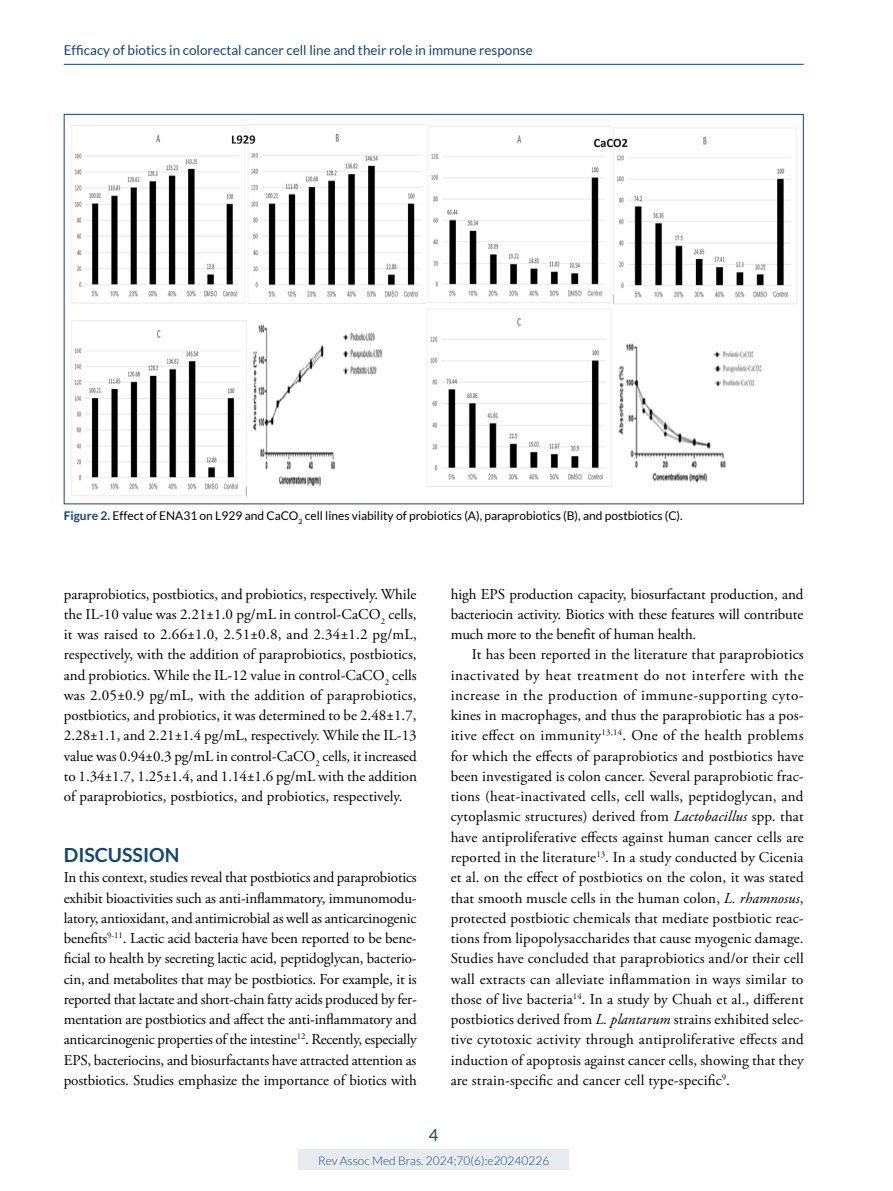
<style>
.page{position:relative;width:893px;height:1191px;background:#fff}
.page>*{position:absolute;margin:0;border:0;box-sizing:border-box;transform-origin:0 0}
.t1{font:700 19.5px "Lato";color:#154573}
.t2{font:16.5px "Lato";color:#154573}
.t3{font:15px/20.2px "Adobe Garamond Pro";letter-spacing:-.005em;color:#000;text-align:justify}
.t4{font:13.5px "Lato";color:#154573}
.t5{font:12px "Lato";color:#000}
.t6{font:300 12px "Lato";color:#154573}
.s1{font-weight:700;color:#154573}
.s2{font-style:italic}
</style>
<div class="page">
<div style="left:299px;top:1149px;width:270px;height:21px;background:#e8ecf1"></div>
<hr style="left:64px;top:64px;width:740px;height:1px;background:#154573">
<img style="left:71px;top:124px;width:726px;height:373px">
<p class="t4" style="left:64px;top:43px;width:471px">Efficacy of biotics in colorectal cancer cell line and their role in immune response</p>
<p class="t5" style="left:64px;top:509px;width:620px"><span class="s1">Figure 2.</span> Effect of ENA31 on L929 and CaCO<sub>2</sub> cell lines viability of probiotics (A), paraprobiotics (B), and postbiotics (C).</p>
<p class="t3" style="left:64px;top:584px;width:355px">paraprobiotics, postbiotics, and probiotics, respectively. While the IL-10 value was 2.21±1.0 pg/mL in control-CaCO<sub>2</sub> cells, it was raised to 2.66±1.0, 2.51±0.8, and 2.34±1.2 pg/mL, respectively, with the addition of paraprobiotics, postbiotics, and probiotics. While the IL-12 value in control-CaCO<sub>2</sub> cells was 2.05±0.9 pg/mL, with the addition of paraprobiotics, postbiotics, and probiotics, it was determined to be 2.48±1.7, 2.28±1.1, and 2.21±1.4 pg/mL, respectively. While the IL-13 value was 0.94±0.3 pg/mL in control-CaCO<sub>2</sub> cells, it increased to 1.34±1.7, 1.25±1.4, and 1.14±1.6 pg/mL with the addition of paraprobiotics, postbiotics, and probiotics, respectively.</p>
<h1 class="t1" style="left:64px;top:843px;width:117px">DISCUSSION</h1>
<p class="t3" style="left:64px;top:868px;width:355px">In this context, studies reveal that postbiotics and paraprobiotics exhibit bioactivities such as anti-inflammatory, immunomodu&shy;latory, antioxidant, and antimicrobial as well as anticarcinogenic benefits<sup>9-11</sup>. Lactic acid bacteria have been reported to be bene&shy;ficial to health by secreting lactic acid, peptidoglycan, bacterio&shy;cin, and metabolites that may be postbiotics. For example, it is reported that lactate and short-chain fatty acids produced by fer&shy;mentation are postbiotics and affect the anti-inflammatory and anticarcinogenic properties of the intestine<sup>12</sup>. Recently, especially EPS, bacteriocins, and biosurfactants have attracted attention as postbiotics. Studies emphasize the importance of biotics with</p>
<p class="t3" style="left:451px;top:584px;width:354px">high EPS production capacity, biosurfactant production, and bacteriocin activity. Biotics with these features will contribute much more to the benefit of human health.</p>
<p class="t3" style="left:451px;top:645px;width:355px;text-indent:21px">It has been reported in the literature that paraprobiotics inactivated by heat treatment do not interfere with the increase in the production of immune-supporting cyto&shy;kines in macrophages, and thus the paraprobiotic has a pos&shy;itive effect on immunity<sup>13,14</sup>. One of the health problems for which the effects of paraprobiotics and postbiotics have been investigated is colon cancer. Several paraprobiotic frac&shy;tions (heat-inactivated cells, cell walls, peptidoglycan, and cytoplasmic structures) derived from <span class="s2">Lactobacillus</span> spp. that have antiproliferative effects against human cancer cells are reported in the literature<sup>13</sup>. In a study conducted by Cicenia et al. on the effect of postbiotics on the colon, it was stated that smooth muscle cells in the human colon, <span class="s2">L. rhamnosus</span>, protected postbiotic chemicals that mediate postbiotic reac&shy;tions from lipopolysaccharides that cause myogenic damage.<br>Studies have concluded that paraprobiotics and/or their cell wall extracts can alleviate inflammation in ways similar to those of live bacteria<sup>14</sup>. In a study by Chuah et al., different postbiotics derived from <span class="s2">L. plantarum</span> strains exhibited selec&shy;tive cytotoxic activity through antiproliferative effects and induction of apoptosis against cancer cells, showing that they are strain-specific and cancer cell type-specific<sup>9</sup>.</p>
<p class="t2" style="left:429px;top:1126px;width:11px">4</p>
<p class="t6" style="left:318px;top:1154px;width:233px">Rev Assoc Med Bras. 2024;70(6):e20240226</p>
</div>
